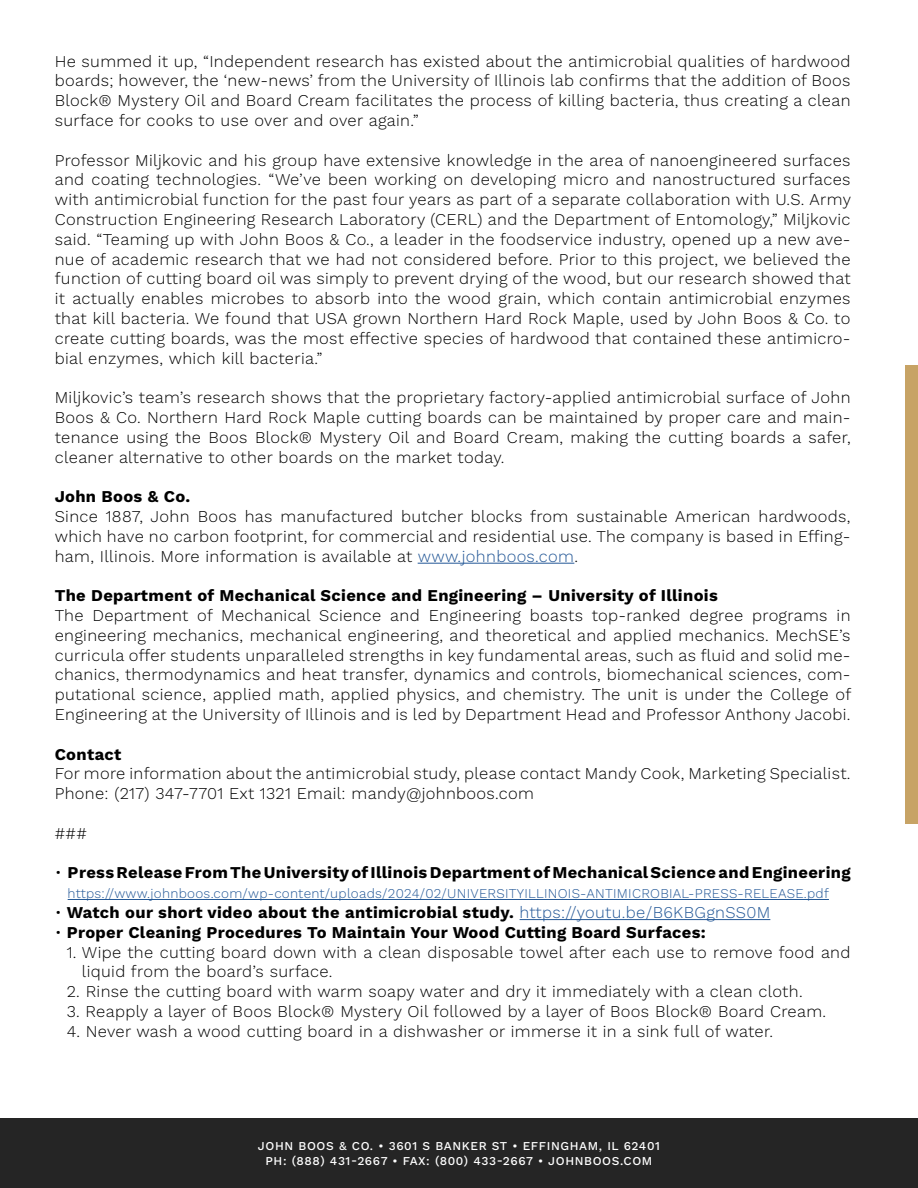
<style>
.page{position:relative;width:918px;height:1188px;background:#fff}
.page>*{position:absolute;margin:0;border:0;box-sizing:border-box;transform-origin:0 0}
.t1{font:300 16.5px/19.8px "Work Sans";letter-spacing:.02em;color:#000;text-align:justify}
.t2{font:700 16.5px "Work Sans";letter-spacing:.02em;color:#000}
.t3{font:300 13.5px "Work Sans";letter-spacing:.02em;color:#245897}
.t4{font:500 12px/14.4px "Work Sans";letter-spacing:.05em;color:#fff;text-align:center}
.s1{color:#245897}
.s2{font-weight:300}
.s3{font-weight:300;color:#245897}
</style>
<div class="page">
<div style="left:0;top:1118px;width:918px;height:70px;background:#252525"></div>
<div style="left:905px;top:365px;width:13px;height:458px;background:#c7a365"></div>
<hr style="left:418px;top:563px;width:156px;height:1px;background:#245897">
<hr style="left:68px;top:899px;width:761px;height:1px;background:#245897">
<hr style="left:520px;top:919px;width:250px;height:1px;background:#245897">
<p class="t1" style="left:55px;top:51px;width:797px">He summed it up, “Independent research has existed about the antimicrobial qualities of hardwood boards; however, the ‘new-news’ from the University of Illinois lab confirms that the addition of Boos Block® Mystery Oil and Board Cream facilitates the process of killing bacteria, thus creating a clean surface for cooks to use over and over again.”</p>
<p class="t1" style="left:55px;top:150px;width:798px">Professor Miljkovic and his group have extensive knowledge in the area of nanoengineered surfaces and coating technologies. “We’ve been working on developing micro and nanostructured surfaces with antimicrobial function for the past four years as part of a separate collaboration with U.S. Army Construction Engineering Research Laboratory (CERL) and the Department of Entomology,” Miljkovic said. “Teaming up with John Boos &amp; Co., a leader in the foodservice industry, opened up a new ave&shy;nue of academic research that we had not considered before. Prior to this project, we believed the function of cutting board oil was simply to prevent drying of the wood, but our research showed that it actually enables microbes to absorb into the wood grain, which contain antimicrobial enzymes that kill bacteria. We found that USA grown Northern Hard Rock Maple, used by John Boos &amp; Co. to create cutting boards, was the most effective species of hardwood that contained these antimicro&shy;bial enzymes, which kill bacteria.”</p>
<p class="t1" style="left:55px;top:387px;width:797px">Miljkovic’s team’s research shows that the proprietary factory-applied antimicrobial surface of John Boos &amp; Co. Northern Hard Rock Maple cutting boards can be maintained by proper care and main&shy;tenance using the Boos Block® Mystery Oil and Board Cream, making the cutting boards a safer, cleaner alternative to other boards on the market today.</p>
<p class="t2" style="left:55px;top:484px;width:137px">John Boos &amp; Co.</p>
<p class="t1" style="left:55px;top:506px;width:797px">Since 1887, John Boos has manufactured butcher blocks from sustainable American hardwoods, which have no carbon footprint, for commercial and residential use. The company is based in Effing&shy;ham, Illinois. More information is available at <span class="s1">www.johnboos.com</span>.</p>
<p class="t2" style="left:55px;top:583px;width:665px">The Department of Mechanical Science and Engineering – University of Illinois</p>
<p class="t1" style="left:55px;top:605px;width:798px">The Department of Mechanical Science and Engineering boasts top-ranked degree programs in engineering mechanics, mechanical engineering, and theoretical and applied mechanics. MechSE’s curricula offer students unparalleled strengths in key fundamental areas, such as fluid and solid me&shy;chanics, thermodynamics and heat transfer, dynamics and controls, biomechanical sciences, com&shy;putational science, applied math, applied physics, and chemistry. The unit is under the College of Engineering at the University of Illinois and is led by Department Head and Professor Anthony Jacobi.</p>
<p class="t2" style="left:55px;top:741px;width:68px">Contact</p>
<p class="t1" style="left:55px;top:763px;width:797px">For more information about the antimicrobial study, please contact Mandy Cook, Marketing Specialist.<br>Phone: (217) 347-7701 Ext 1321 Email: mandy@johnboos.com</p>
<p class="t1" style="left:55px;top:823px;width:34px">###</p>
<p class="t2" style="left:55px;top:860px;width:797px"><span class="s2">•</span> Press Release From The University of Illinois Department of Mechanical Science and Engineering</p>
<p class="t3" style="left:68px;top:884px;width:763px">https://www.johnboos.com/wp-content/uploads/2024/02/UNIVERSITYILLINOIS-ANTIMICROBIAL-PRESS-RELEASE.pdf</p>
<p class="t2" style="left:55px;top:900px;width:717px"><span class="s2">•</span> Watch our short video about the antimicrobial study. <span class="s3">https://youtu.be/B6KBGgnSS0M</span></p>
<p class="t2" style="left:55px;top:920px;width:653px"><span class="s2">•</span> Proper Cleaning Procedures To Maintain Your Wood Cutting Board Surfaces:</p>
<p class="t1" style="left:82px;top:942px;width:770px;text-indent:-15px">1. Wipe the cutting board down with a clean disposable towel after each use to remove food and liquid from the board’s surface.</p>
<p class="t1" style="left:67px;top:981px;width:737px">2. Rinse the cutting board with warm soapy water and dry it immediately with a clean cloth.</p>
<p class="t1" style="left:67px;top:1001px;width:761px">3. Reapply a layer of Boos Block® Mystery Oil followed by a layer of Boos Block® Board Cream.</p>
<p class="t1" style="left:67px;top:1021px;width:708px">4. Never wash a wood cutting board in a dishwasher or immerse it in a sink full of water.</p>
<p class="t4" style="left:258px;top:1139px;width:403px">JOHN BOOS &amp; CO. • 3601 S BANKER ST • EFFINGHAM, IL 62401<br>PH: (888) 431-2667 • FAX: (800) 433-2667 • JOHNBOOS.COM</p>
</div>
